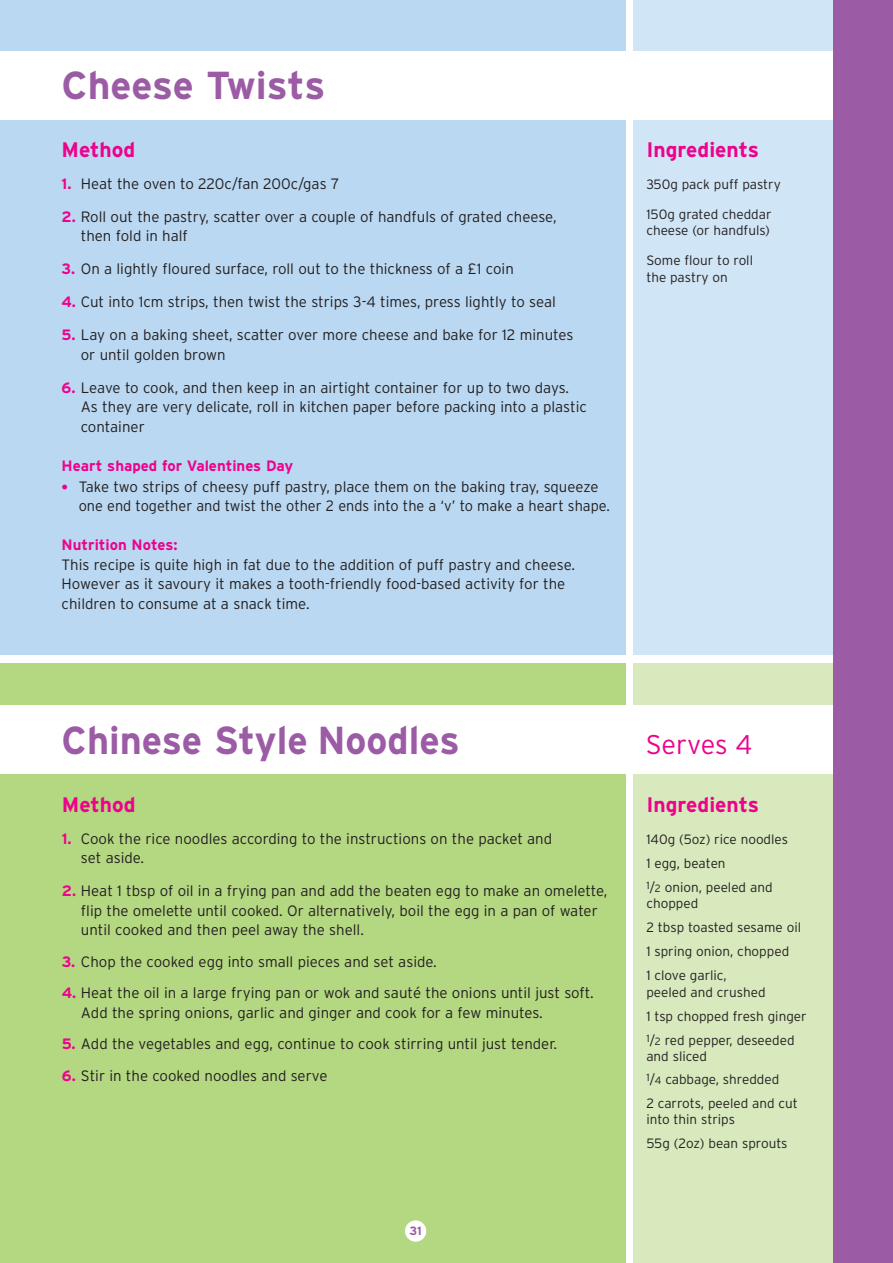
<style>
.page{position:relative;width:893px;height:1263px;background:#fff}
.page>*{position:absolute;margin:0;border:0;box-sizing:border-box;transform-origin:0 0}
.t1{font:700 39px "Interstate";color:#9b5ba5}
.t2{font:300 27px "Interstate";letter-spacing:-.01em;color:#ed028c}
.t3{font:700 21px "Interstate";color:#ed028c}
.t4{font:300 15px/19.5px "Interstate";color:#231f20}
.t5{font:700 15px "Interstate";color:#ed028c}
.t6{font:300 13.5px/24px "Interstate";color:#231f20}
.t7{font:700 12px "Interstate";color:#9b5ba5}
.s1{font-weight:700;color:#ed028c}
.s2{font-weight:700;font-size:13.5px;color:#ed028c}
.s3{font-size:10.5px}
</style>
<div class="page">
<div style="left:0;top:0;width:625px;height:655px;background:#bad8f1"></div>
<div style="left:0;top:663px;width:625px;height:600px;background:#b4d781"></div>
<div style="left:634px;top:0;width:229px;height:655px;background:#d0e5f5"></div>
<div style="left:634px;top:663px;width:229px;height:600px;background:#d7e9bd"></div>
<div style="left:0;top:51px;width:863px;height:68px;background:#fff"></div>
<div style="left:0;top:706px;width:863px;height:68px;background:#fff"></div>
<div style="left:833px;top:0;width:60px;height:1263px;background:#9b5ba5"></div>
<div style="left:405px;top:1220px;width:21px;height:22px;background:#fff;border-radius:50%"></div>
<h1 class="t1" style="left:62px;top:63px;width:265px">Cheese Twists</h1>
<h3 class="t3" style="left:62px;top:138px;width:75px">Method</h3>
<p class="t4" style="left:62px;top:174px;width:279px"><span class="s1">1.</span> Heat the oven to 220c/fan 200c/gas 7</p>
<p class="t4" style="left:81px;top:207px;width:477px;text-indent:-19px"><span class="s1">2.</span> Roll out the pastry, scatter over a couple of handfuls of grated cheese, then fold in half</p>
<p class="t4" style="left:62px;top:259px;width:454px"><span class="s1">3.</span> On a lightly floured surface, roll out to the thickness of a £1 coin</p>
<p class="t4" style="left:62px;top:292px;width:496px"><span class="s1">4.</span> Cut into 1cm strips, then twist the strips 3-4 times, press lightly to seal</p>
<p class="t4" style="left:81px;top:325px;width:494px;text-indent:-19px"><span class="s1">5.</span> Lay on a baking sheet, scatter over more cheese and bake for 12 minutes or until golden brown</p>
<p class="t4" style="left:81px;top:378px;width:508px;text-indent:-19px"><span class="s1">6.</span> Leave to cook, and then keep in an airtight container for up to two days.<br>As they are very delicate, roll in kitchen paper before packing into a plastic container</p>
<p class="t5" style="left:62px;top:457px;width:233px">Heart shaped for Valentines Day</p>
<p class="t4" style="left:79px;top:477px;width:533px;text-indent:-17px"><span class="s2">•</span> Take two strips of cheesy puff pastry, place them on the baking tray, squeeze one end together and twist the other 2 ends into the a ‘v’ to make a heart shape.</p>
<p class="t5" style="left:62px;top:536px;width:117px">Nutrition Notes:</p>
<p class="t4" style="left:62px;top:555px;width:515px">This recipe is quite high in fat due to the addition of puff pastry and cheese.<br>However as it savoury it makes a tooth-friendly food-based activity for the children to consume at a snack time.</p>
<h3 class="t3" style="left:646px;top:138px;width:114px">Ingredients</h3>
<p class="t6" style="left:646px;top:172px;width:136px">350g pack puff pastry</p>
<p class="t6" style="left:646px;top:206px;width:127px;line-height:16.5px">150g grated cheddar cheese (or handfuls)</p>
<p class="t6" style="left:646px;top:252px;width:108px;line-height:16.5px">Some flour to roll the pastry on</p>
<h1 class="t1" style="left:62px;top:717px;width:400px">Chinese Style Noodles</h1>
<h2 class="t2" style="left:646px;top:729px;width:108px">Serves 4</h2>
<h3 class="t3" style="left:62px;top:792px;width:75px">Method</h3>
<p class="t4" style="left:81px;top:828px;width:473px;text-indent:-19px"><span class="s1">1.</span> Cook the rice noodles according to the instructions on the packet and set aside.</p>
<p class="t4" style="left:81px;top:881px;width:528px;text-indent:-19px"><span class="s1">2.</span> Heat 1 tbsp of oil in a frying pan and add the beaten egg to make an omelette, flip the omelette until cooked. Or alternatively, boil the egg in a pan of water until cooked and then peel away the shell.</p>
<p class="t4" style="left:62px;top:951px;width:376px"><span class="s1">3.</span> Chop the cooked egg into small pieces and set aside.</p>
<p class="t4" style="left:81px;top:983px;width:514px;text-indent:-19px"><span class="s1">4.</span> Heat the oil in a large frying pan or wok and sauté the onions until just soft.<br>Add the spring onions, garlic and ginger and cook for a few minutes.</p>
<p class="t4" style="left:62px;top:1034px;width:497px"><span class="s1">5.</span> Add the vegetables and egg, continue to cook stirring until just tender.</p>
<p class="t4" style="left:62px;top:1065px;width:267px"><span class="s1">6.</span> Stir in the cooked noodles and serve</p>
<p class="t7" style="left:409px;top:1224px;width:14px">31</p>
<h3 class="t3" style="left:646px;top:792px;width:114px">Ingredients</h3>
<p class="t6" style="left:646px;top:827px;width:143px">140g (5oz) rice noodles<br>1 egg, beaten<br><sup>1</sup>/<span class="s3">2</span> onion, peeled and</p>
<p class="t6" style="left:646px;top:891px;width:156px">chopped<br>2 tbsp toasted sesame oil<br>1 spring onion, chopped<br>1 clove garlic,</p>
<p class="t6" style="left:646px;top:980px;width:162px">peeled and crushed<br>1 tsp chopped fresh ginger<br><sup>1</sup>/<span class="s3">2</span> red pepper, deseeded</p>
<p class="t6" style="left:646px;top:1045px;width:134px;line-height:22.5px">and sliced<br><sup>1</sup>/<span class="s3">4</span> cabbage, shredded</p>
<p class="t6" style="left:646px;top:1095px;width:153px;line-height:16.5px">2 carrots, peeled and cut into thin strips</p>
<p class="t6" style="left:646px;top:1131px;width:143px">55g (2oz) bean sprouts</p>
</div>
